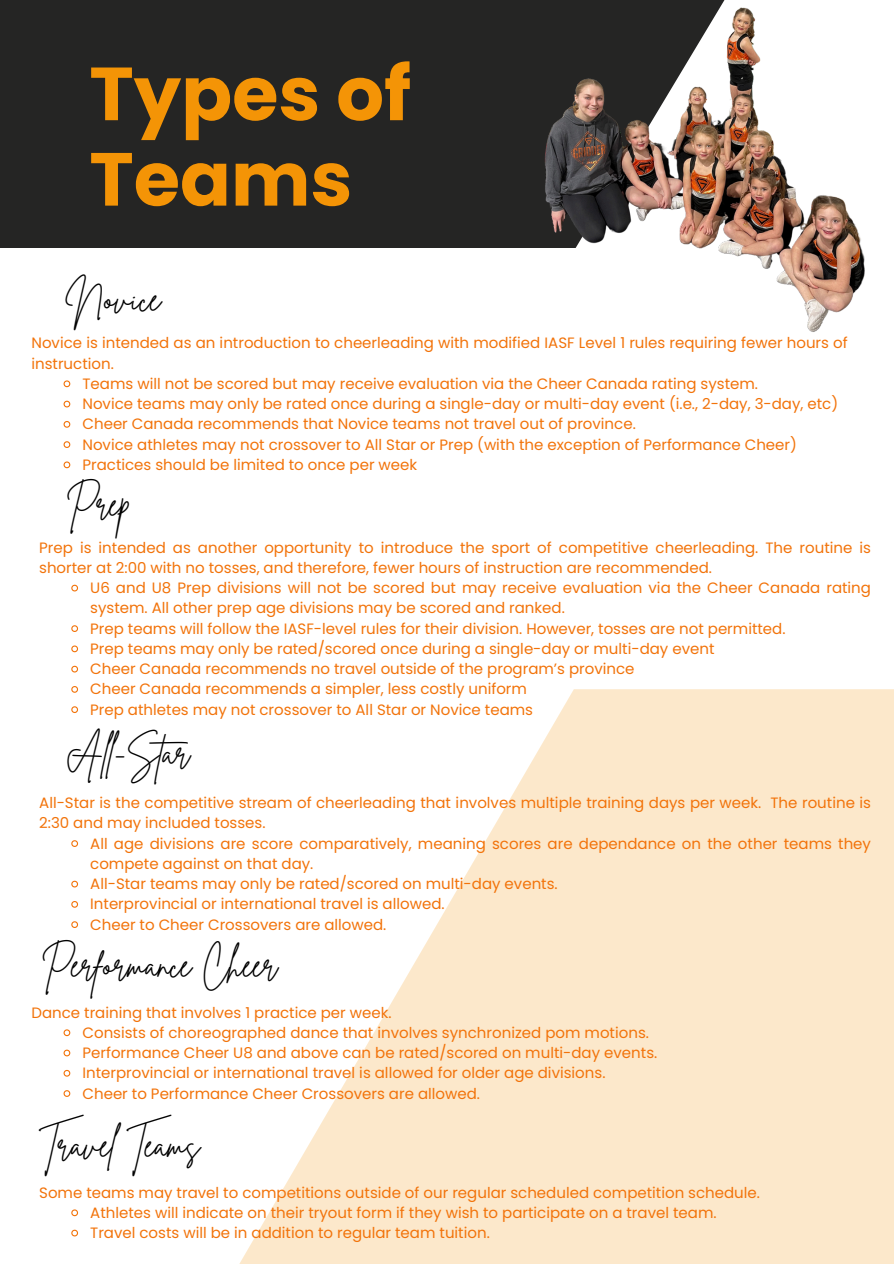
<style>
.page{position:relative;width:894px;height:1264px;background:#fff}
.page>*{position:absolute;margin:0;border:0;box-sizing:border-box;transform-origin:0 0}
.t1{font:700 75px "Poppins";color:#f49406}
.t2{font:34.5px "Brittany Signature";color:#000}
.t3{font:15px/20.2px "Poppins";color:#f2730a}
</style>
<div class="page">
<svg style="left:240px;top:689px;width:653px;height:574px;fill:#fce8cb"></svg>
<div style="left:0;top:0;width:834px;height:248px;background:#252524"></div>
<svg style="left:63px;top:380px;width:8px;height:8px"></svg>
<svg style="left:63px;top:400px;width:8px;height:8px"></svg>
<svg style="left:63px;top:421px;width:8px;height:7px"></svg>
<svg style="left:63px;top:441px;width:8px;height:7px"></svg>
<svg style="left:63px;top:461px;width:8px;height:8px"></svg>
<svg style="left:71px;top:584px;width:7px;height:8px"></svg>
<svg style="left:71px;top:625px;width:8px;height:7px"></svg>
<svg style="left:71px;top:645px;width:7px;height:8px"></svg>
<svg style="left:71px;top:665px;width:7px;height:8px"></svg>
<svg style="left:71px;top:686px;width:8px;height:7px"></svg>
<svg style="left:71px;top:706px;width:8px;height:7px"></svg>
<svg style="left:71px;top:840px;width:8px;height:7px"></svg>
<svg style="left:71px;top:880px;width:7px;height:8px"></svg>
<svg style="left:71px;top:901px;width:8px;height:7px"></svg>
<svg style="left:71px;top:921px;width:8px;height:7px"></svg>
<svg style="left:63px;top:1029px;width:8px;height:7px"></svg>
<svg style="left:63px;top:1049px;width:8px;height:8px"></svg>
<svg style="left:63px;top:1069px;width:8px;height:8px"></svg>
<svg style="left:63px;top:1090px;width:8px;height:7px"></svg>
<img style="left:544px;top:0;width:321px;height:332px">
<svg style="left:71px;top:1209px;width:7px;height:7px"></svg>
<svg style="left:71px;top:1229px;width:7px;height:8px"></svg>
<h1 class="t1" style="left:89px;top:41px;width:323px">Types of</h1>
<h1 class="t1" style="left:89px;top:127px;width:264px">Teams</h1>
<p class="t2" style="left:66px;top:277px;width:96px">Novice</p>
<p class="t3" style="left:31px;top:333px;width:817px">Novice is intended as an introduction to cheerleading with modified IASF Level 1 rules requiring fewer hours of instruction.</p>
<p class="t3" style="left:82px;top:373px;width:677px">Teams will not be scored but may receive evaluation via the Cheer Canada rating system.</p>
<p class="t3" style="left:82px;top:394px;width:757px">Novice teams may only be rated once during a single-day or multi-day event (i.e., 2-day, 3-day, etc)</p>
<p class="t3" style="left:82px;top:414px;width:554px">Cheer Canada recommends that Novice teams not travel out of province.</p>
<p class="t3" style="left:82px;top:434px;width:715px">Novice athletes may not crossover to All Star or Prep (with the exception of Performance Cheer)</p>
<p class="t3" style="left:82px;top:454px;width:336px">Practices should be limited to once per week</p>
<p class="t2" style="left:66px;top:481px;width:66px">Prep</p>
<p class="t3" style="left:39px;top:537px;width:833px">Prep is intended as another opportunity to introduce the sport of competitive cheerleading. The routine is shorter at 2:00 with no tosses, and therefore, fewer hours of instruction are recommended.</p>
<p class="t3" style="left:90px;top:578px;width:782px">U6 and U8 Prep divisions will not be scored but may receive evaluation via the Cheer Canada rating system. All other prep age divisions may be scored and ranked.</p>
<p class="t3" style="left:90px;top:618px;width:696px">Prep teams will follow the IASF-level rules for their division. However, tosses are not permitted.</p>
<p class="t3" style="left:90px;top:638px;width:625px">Prep teams may only be rated/scored once during a single-day or multi-day event</p>
<p class="t3" style="left:90px;top:659px;width:545px">Cheer Canada recommends no travel outside of the program’s province</p>
<p class="t3" style="left:90px;top:679px;width:438px">Cheer Canada recommends a simpler, less costly uniform</p>
<p class="t3" style="left:90px;top:699px;width:444px">Prep athletes may not crossover to All Star or Novice teams</p>
<p class="t2" style="left:66px;top:730px;width:133px">Al-Star</p>
<p class="t3" style="left:39px;top:792px;width:833px">All-Star is the competitive stream of cheerleading that involves multiple training days per week. The routine is<br>2:30 and may included tosses.</p>
<p class="t3" style="left:90px;top:833px;width:782px">All age divisions are score comparatively, meaning scores are dependance on the other teams they compete against on that day.</p>
<p class="t3" style="left:90px;top:873px;width:469px">All-Star teams may only be rated/scored on multi-day events.</p>
<p class="t3" style="left:90px;top:894px;width:356px">Interprovincial or international travel is allowed.</p>
<p class="t3" style="left:90px;top:914px;width:297px">Cheer to Cheer Crossovers are allowed.</p>
<p class="t2" style="left:41px;top:942px;width:238px">Performance Cheer</p>
<p class="t3" style="left:31px;top:1002px;width:361px">Dance training that involves 1 practice per week.</p>
<p class="t3" style="left:82px;top:1022px;width:568px">Consists of choreographed dance that involves synchronized pom motions.</p>
<p class="t3" style="left:82px;top:1042px;width:576px">Performance Cheer U8 and above can be rated/scored on multi-day events.</p>
<p class="t3" style="left:82px;top:1062px;width:524px">Interprovincial or international travel is allowed for older age divisions.</p>
<p class="t3" style="left:82px;top:1083px;width:399px">Cheer to Performance Cheer Crossovers are allowed.</p>
<p class="t2" style="left:39px;top:1122px;width:162px">Travel Teams</p>
<p class="t3" style="left:39px;top:1182px;width:722px">Some teams may travel to competitions outside of our regular scheduled competition schedule.</p>
<p class="t3" style="left:90px;top:1202px;width:627px">Athletes will indicate on their tryout form if they wish to participate on a travel team.</p>
<p class="t3" style="left:90px;top:1222px;width:401px">Travel costs will be in addition to regular team tuition.</p>
</div>
